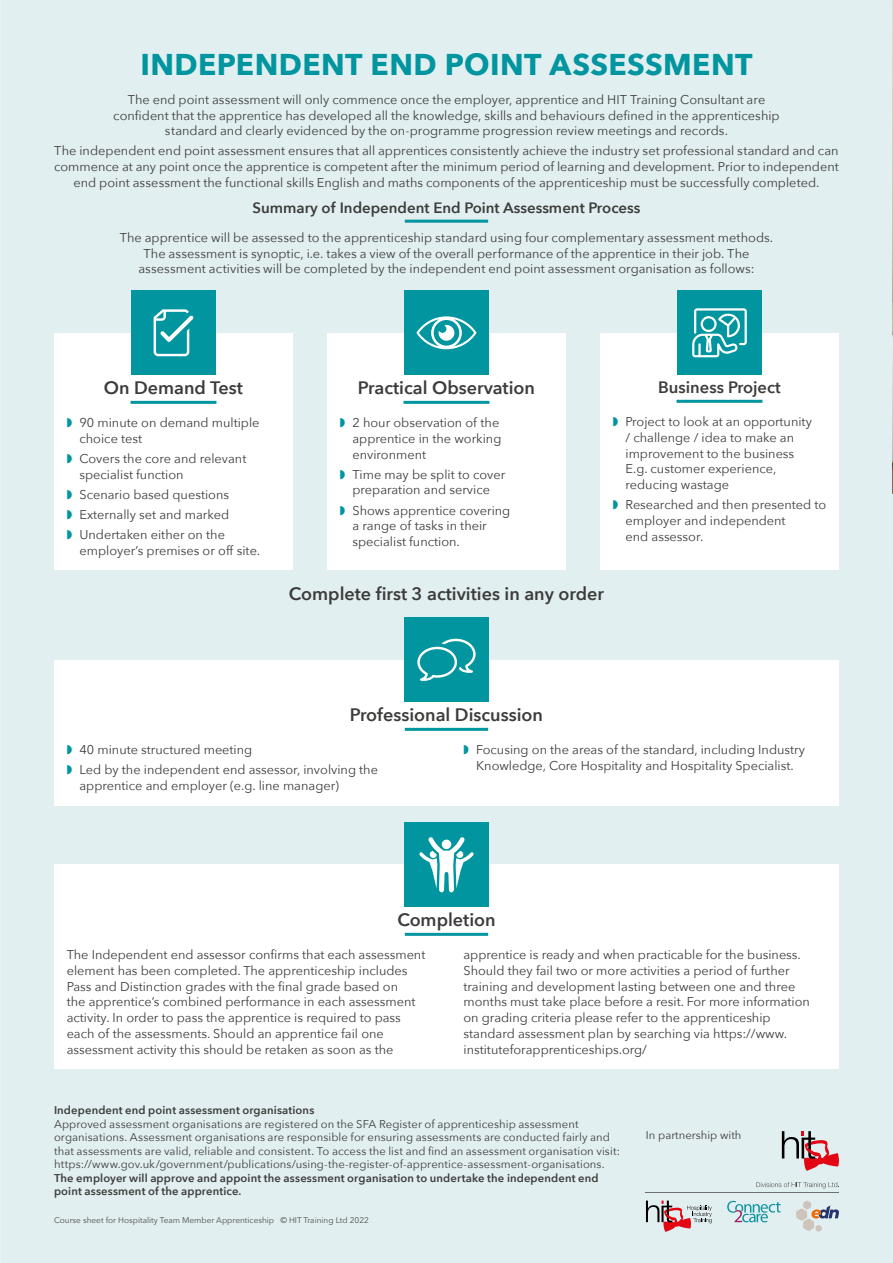
<style>
.page{position:relative;width:893px;height:1263px;background:#e2eff1}
.page>*{position:absolute;margin:0;border:0;box-sizing:border-box;transform-origin:0 0}
.t1{font:700 30px "Avenir Next";letter-spacing:.015em;color:#00959f}
.t2{font:600 18px "Avenir Next";color:#3c3c3b}
.t3{font:600 16.5px "Avenir Next";color:#3c3c3b}
.t4{font:600 15px "Avenir Next";color:#3c3c3b}
.t5{font:12.75px/15.8px "Avenir Next";color:#3c3c3b}
.t6{font:11.25px/13.5px "Avenir Next";letter-spacing:.005em;color:#3c3c3b}
.t7{font:600 11.25px/13.5px "Avenir Next";letter-spacing:.01em;color:#3c3c3b}
.t8{font:8.25px "Avenir Next";color:#4a4a49}
.s1{color:#00959f}
</style>
<div class="page">
<hr style="left:405px;top:220px;width:83px;height:3px;background:#00959f">
<div style="left:54px;top:333px;width:239px;height:237px;background:#fff"></div>
<hr style="left:131px;top:401px;width:85px;height:3px;background:#00959f">
<div style="left:54px;top:660px;width:785px;height:145px;background:#fff"></div>
<hr style="left:405px;top:728px;width:83px;height:3px;background:#00959f">
<div style="left:54px;top:865px;width:785px;height:204px;background:#fff"></div>
<hr style="left:405px;top:933px;width:83px;height:3px;background:#00959f">
<div style="left:327px;top:333px;width:239px;height:237px;background:#fff"></div>
<hr style="left:404px;top:401px;width:85px;height:3px;background:#00959f">
<div style="left:600px;top:333px;width:239px;height:237px;background:#fff"></div>
<hr style="left:676px;top:400px;width:86px;height:3px;background:#00959f">
<img style="left:892px;top:0;width:1px;height:166px">
<svg style="left:892px;top:166px;width:1px;height:328px"></svg>
<div style="left:131px;top:291px;width:85px;height:84px;background:#00959f"></div>
<div style="left:404px;top:291px;width:85px;height:84px;background:#00959f"></div>
<div style="left:404px;top:617px;width:85px;height:85px;background:#00959f"></div>
<div style="left:404px;top:822px;width:85px;height:85px;background:#00959f"></div>
<div style="left:677px;top:291px;width:85px;height:84px;background:#00959f"></div>
<svg style="left:154px;top:309px;width:39px;height:47px"></svg>
<svg style="left:417px;top:316px;width:59px;height:33px"></svg>
<svg style="left:692px;top:308px;width:55px;height:49px"></svg>
<svg style="left:417px;top:639px;width:59px;height:42px"></svg>
<svg style="left:419px;top:837px;width:55px;height:55px"></svg>
<svg style="left:756px;top:1182px;width:83px;height:6px"></svg>
<svg style="left:782px;top:1131px;width:57px;height:40px"></svg>
<svg style="left:646px;top:1200px;width:66px;height:32px"></svg>
<hr style="left:646px;top:1192px;width:193px;height:1px;background:#706f6f">
<svg style="left:727px;top:1201px;width:54px;height:21px"></svg>
<svg style="left:796px;top:1200px;width:43px;height:32px"></svg>
<h1 class="t1" style="left:141px;top:39px;width:613px">INDEPENDENT END POINT ASSESSMENT</h1>
<p class="t5" style="left:113px;top:91px;width:668px;text-align:center">The end point assessment will only commence once the employer, apprentice and HIT Training Consultant are confident that the apprentice has developed all the knowledge, skills and behaviours defined in the apprenticeship standard and clearly evidenced by the on-programme progression review meetings and records.</p>
<p class="t5" style="left:54px;top:142px;width:786px;text-align:center">The independent end point assessment ensures that all apprentices consistently achieve the industry set professional standard and can commence at any point once the apprentice is competent after the minimum period of learning and development. Prior to independent end point assessment the functional skills English and maths components of the apprenticeship must be successfully completed.</p>
<p class="t4" style="left:252px;top:195px;width:390px">Summary of Independent End Point Assessment Process</p>
<p class="t5" style="left:120px;top:229px;width:655px;text-align:center">The apprentice will be assessed to the apprenticeship standard using four complementary assessment methods.<br>The assessment is synoptic, i.e. takes a view of the overall performance of the apprentice in their job. The assessment activities will be completed by the independent end point assessment organisation as follows:</p>
<h2 class="t2" style="left:104px;top:373px;width:141px">On Demand Test</h2>
<p class="t5" style="left:80px;top:414px;width:182px;text-indent:-13px"><span class="s1">◗</span> 90 minute on demand multiple choice test</p>
<p class="t5" style="left:80px;top:450px;width:168px;text-indent:-13px"><span class="s1">◗</span> Covers the core and relevant specialist function</p>
<p class="t5" style="left:67px;top:484px;width:164px;line-height:20px;text-align:justify"><span class="s1">◗</span> Scenario based questions <span class="s1">◗</span> Externally set and marked <span class="s1">◗</span> Undertaken either on the</p>
<p class="t5" style="left:80px;top:542px;width:182px">employer’s premises or off site.</p>
<h2 class="t2" style="left:358px;top:373px;width:179px">Practical Observation</h2>
<p class="t5" style="left:352px;top:414px;width:150px;text-indent:-13px"><span class="s1">◗</span> 2 hour observation of the apprentice in the working environment</p>
<p class="t5" style="left:340px;top:466px;width:167px;text-align:center"><span class="s1">◗</span> Time may be split to cover preparation and service</p>
<p class="t5" style="left:352px;top:502px;width:159px;text-indent:-13px"><span class="s1">◗</span> Shows apprentice covering a range of tasks in their specialist function.</p>
<p class="t3" style="left:658px;top:373px;width:124px">Business Project</p>
<p class="t5" style="left:625px;top:413px;width:188px;text-indent:-13px"><span class="s1">◗</span> Project to look at an opportunity / challenge / idea to make an improvement to the business<br>E.g. customer experience, reducing wastage</p>
<p class="t5" style="left:625px;top:496px;width:202px;text-indent:-13px"><span class="s1">◗</span> Researched and then presented to employer and independent<br>end assessor.</p>
<h2 class="t2" style="left:289px;top:578px;width:316px">Complete first 3 activities in any order</h2>
<h2 class="t2" style="left:350px;top:700px;width:195px">Professional Discussion</h2>
<p class="t5" style="left:67px;top:739px;width:313px;line-height:20px"><span class="s1">◗</span> 40 minute structured meeting<br><span class="s1">◗</span> Led by the independent end assessor, involving the</p>
<p class="t5" style="left:80px;top:777px;width:261px">apprentice and employer (e.g. line manager)</p>
<p class="t5" style="left:463px;top:741px;width:343px;text-align:center"><span class="s1">◗</span> Focusing on the areas of the standard, including Industry<br>Knowledge, Core Hospitality and Hospitality Specialist.</p>
<h2 class="t2" style="left:397px;top:905px;width:100px">Completion</h2>
<p class="t5" style="left:67px;top:946px;width:360px">The Independent end assessor confirms that each assessment element has been completed. The apprenticeship includes Pass and Distinction grades with the final grade based on<br>the apprentice’s combined performance in each assessment activity. In order to pass the apprentice is required to pass each of the assessments. Should an apprentice fail one assessment activity this should be retaken as soon as the</p>
<p class="t5" style="left:463px;top:946px;width:348px">apprentice is ready and when practicable for the business.<br>Should they fail two or more activities a period of further training and development lasting between one and three months must take place before a resit. For more information on grading criteria please refer to the apprenticeship standard assessment plan by searching via https://www. instituteforapprenticeships.org/</p>
<p class="t7" style="left:54px;top:1103px;width:262px">Independent end point assessment organisations</p>
<p class="t6" style="left:54px;top:1116px;width:568px">Approved assessment organisations are registered on the SFA Register of apprenticeship assessment organisations. Assessment organisations are responsible for ensuring assessments are conducted fairly and that assessments are valid, reliable and consistent. To access the list and find an assessment organisation visit: https://www.gov.uk/government/publications/using-the-register-of-apprentice-assessment-organisations.</p>
<p class="t7" style="left:54px;top:1171px;width:546px">The employer will approve and appoint the assessment organisation to undertake the independent end point assessment of the apprentice.</p>
<p class="t8" style="left:54px;top:1213px;width:316px">Course sheet for Hospitality Team Member Apprenticeship © HIT Training Ltd 2022</p>
<p class="t6" style="left:646px;top:1128px;width:97px">In partnership with</p>
</div>
